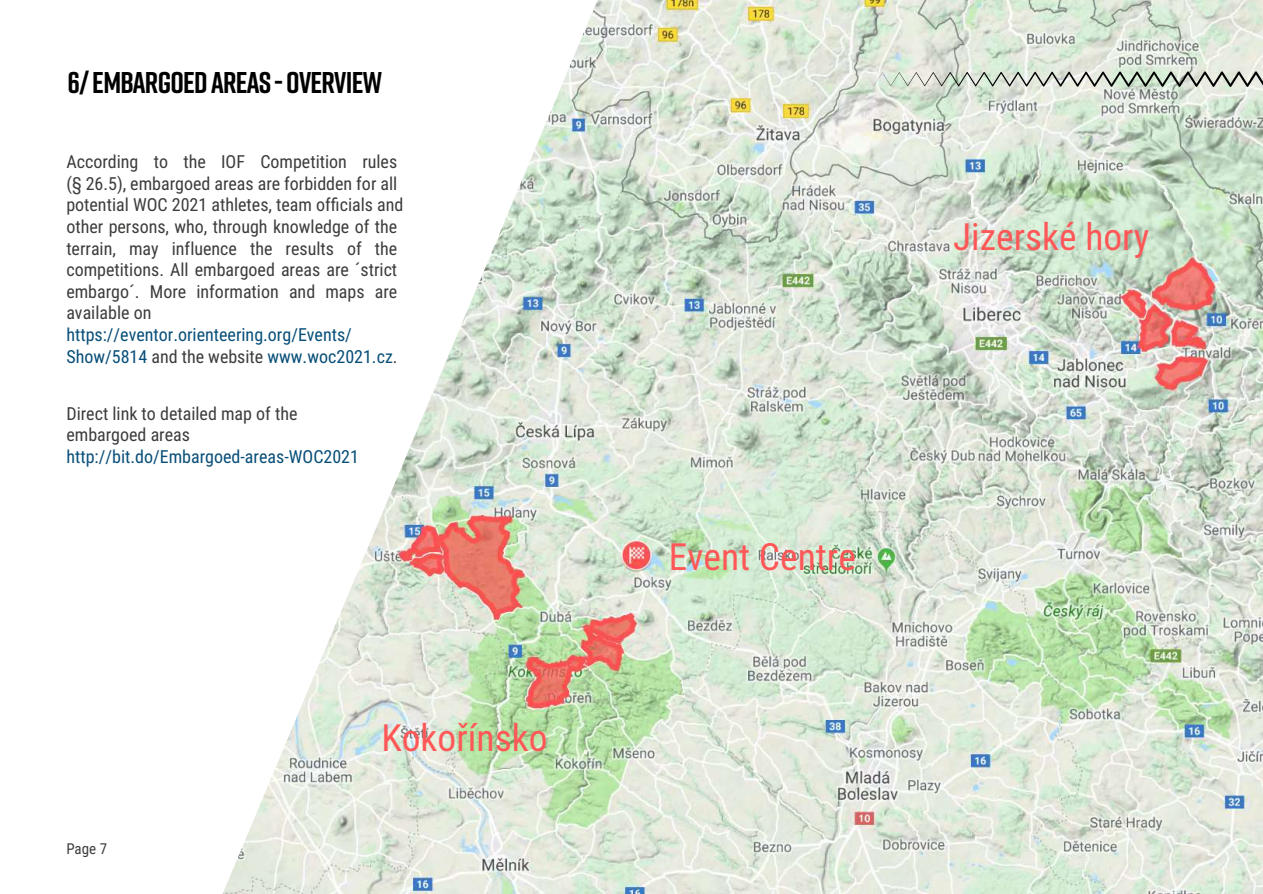
<style>
.page{position:relative;width:1263px;height:894px;background:#fff}
.page>*{position:absolute;margin:0;border:0;box-sizing:border-box;transform-origin:0 0}
.t1{font:37.5px "Roboto Condensed";color:#ff5757}
.t2{font:700 30px "Rift";letter-spacing:-.025em;color:#000}
.t3{font:18px/21.6px "Roboto Condensed";color:#3c3c3b}
.t4{font:18px/21.6px "Roboto Condensed";color:#074e78}
.t5{font:15px "Roboto Condensed";color:#3c3c3b}
.s1{color:#3c3c3b}
</style>
<div class="page">
<img style="left:598px;top:0;width:665px;height:893px">
<svg style="left:222px;top:0;width:376px;height:894px"></svg>
<svg style="left:865px;top:71px;width:398px;height:16px;background:#bac1b6"></svg>
<div style="left:60px;top:425px;width:284px;height:116px;background:#fff"></div>
<h2 class="t2" style="left:68px;top:61px;width:316px">6/ EMBARGOED AREAS - OVERVIEW</h2>
<p class="t3" style="left:66px;top:150px;width:339px">According to the IOF Competition rules (§ 26.5), embargoed areas are forbidden for all potential WOC 2021 athletes, team officials and other persons, who, through knowledge of the terrain, may influence the results of the competitions. All embargoed areas are ´strict embargo´. More information and maps are available on</p>
<p class="t4" style="left:66px;top:323px;width:333px">https://eventor.orienteering.org/Events/<br>Show/5814 <span class="s1">and the website</span> www.woc2021.cz<span class="s1">.</span></p>
<p class="t3" style="left:66px;top:402px;width:233px">Direct link to detailed map of the embargoed areas</p>
<p class="t4" style="left:66px;top:445px;width:294px">http://bit.do/Embargoed-areas-WOC2021</p>
<p class="t5" style="left:66px;top:839px;width:42px">Page 7</p>
<h1 class="t1" style="left:381px;top:711px;width:168px">Kokořínsko</h1>
<h1 class="t1" style="left:953px;top:211px;width:198px">Jizerské hory</h1>
<h1 class="t1" style="left:669px;top:531px;width:189px">Event Centre</h1>
</div>
